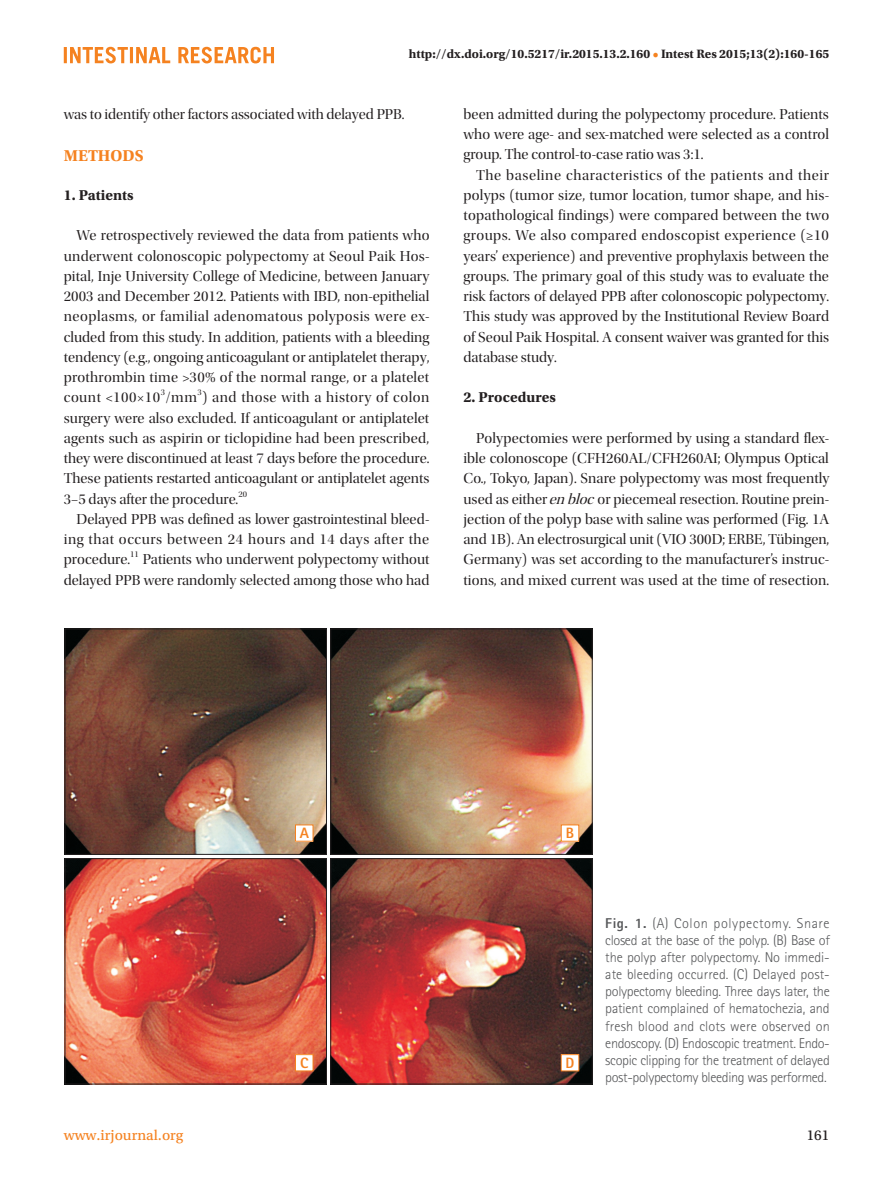
<style>
.page{position:relative;width:893px;height:1191px;background:#fff}
.page>*{position:absolute;margin:0;border:0;box-sizing:border-box;transform-origin:0 0}
.영문-서론{font:700 16.5px "Utopia Std";color:#f58220}
.영문본문{font:15px/20.2px "Utopia Std Disp";color:#231f20;text-align:justify}
.영문-서론1{font:700 15px "Utopia Std";color:#231f20}
.t1{font:15px "Utopia Std Capt";color:#f58220}
.그림-AB{font:800 15px "Rotis Sans Serif Std";color:#f58220}
.본문-페이지번호{font:15px "Utopia Std Capt";color:#231f20}
.영문-그림{font:300 14.25px/17.1px "Rotis Sans Serif Std";letter-spacing:-.025em;color:#57585a;text-align:justify}
.머리말-홀수{font:700 12.75px "Utopia Std";color:#231f20}
.영문본문-2{font:8.7px "Utopia Std Disp";color:#231f20}
.s1{color:#f58220}
.s2{font-style:italic}
.s3{font-weight:800}
</style>
<div class="page">
<svg style="left:64px;top:47px;width:210px;height:16px"></svg>
<img style="left:67px;top:630px;width:258px;height:222px">
<div style="left:65px;top:628px;width:262px;height:226px;border:1px solid #231f20"></div>
<img style="left:67px;top:860px;width:258px;height:222px">
<div style="left:65px;top:858px;width:262px;height:226px;border:1px solid #231f20"></div>
<img style="left:332px;top:860px;width:258px;height:222px">
<div style="left:330px;top:858px;width:262px;height:226px;border:1px solid #231f20"></div>
<img style="left:332px;top:630px;width:258px;height:222px">
<div style="left:330px;top:628px;width:262px;height:226px;border:1px solid #231f20"></div>
<div style="left:561px;top:825px;width:18px;height:16px;background:#fff"></div>
<div style="left:561px;top:824px;width:18px;height:17px;border:1px solid #f58220"></div>
<div style="left:295px;top:825px;width:18px;height:16px;background:#fff"></div>
<div style="left:295px;top:824px;width:18px;height:17px;border:1px solid #f58220"></div>
<div style="left:561px;top:1054px;width:18px;height:17px;background:#fff"></div>
<div style="left:561px;top:1054px;width:18px;height:17px;border:1px solid #f58220"></div>
<div style="left:295px;top:1054px;width:18px;height:17px;background:#fff"></div>
<div style="left:295px;top:1054px;width:18px;height:17px;border:1px solid #f58220"></div>
<p class="머리말-홀수" style="left:409px;top:47px;width:422px">http://dx.doi.org/10.5217/ir.2015.13.2.160 <span class="s1">•</span> Intest Res 2015;13(2):160-165</p>
<p class="영문본문" style="left:64px;top:104px;width:342px">was to identify other factors associated with delayed PPB.</p>
<p class="영문-서론" style="left:64px;top:146px;width:81px">METHODS</p>
<p class="영문-서론1" style="left:64px;top:186px;width:71px">1. Patients</p>
<p class="영문본문" style="left:64px;top:226px;width:367px;text-indent:13px">We retrospectively reviewed the data from patients who underwent colonoscopic polypectomy at Seoul Paik Hos&shy;pital, Inje University College of Medicine, between January 2003 and December 2012. Patients with IBD, non-epithelial neoplasms, or familial adenomatous polyposis were ex&shy;cluded from this study. In addition, patients with a bleeding tendency (e.g., ongoing anticoagulant or antiplatelet therapy, prothrombin time &gt;30% of the normal range, or a platelet count &lt;100×10 /mm ) and those with a history of colon</p>
<p class="영문본문-2" style="left:161px;top:388px;width:6px">3</p>
<p class="영문본문-2" style="left:197px;top:388px;width:6px">3</p>
<p class="영문본문" style="left:64px;top:408px;width:367px">surgery were also excluded. If anticoagulant or antiplatelet agents such as aspirin or ticlopidine had been prescribed, they were discontinued at least 7 days before the procedure.<br>These patients restarted anticoagulant or antiplatelet agents 3−5 days after the procedure.</p>
<p class="영문본문-2" style="left:238px;top:489px;width:10px">20</p>
<p class="영문본문" style="left:64px;top:509px;width:367px;text-indent:13px">Delayed PPB was defined as lower gastrointestinal bleed&shy;ing that occurs between 24 hours and 14 days after the procedure.</p>
<p class="영문본문-2" style="left:130px;top:550px;width:10px">11</p>
<p class="영문본문" style="left:64px;top:550px;width:367px;text-align:right">Patients who underwent polypectomy without<br>delayed PPB were randomly selected among those who had</p>
<p class="영문본문" style="left:463px;top:104px;width:367px">been admitted during the polypectomy procedure. Patients who were age- and sex-matched were selected as a control group. The control-to-case ratio was 3:1.</p>
<p class="영문본문" style="left:463px;top:165px;width:367px;text-indent:13px">The baseline characteristics of the patients and their polyps (tumor size, tumor location, tumor shape, and his&shy;topathological findings) were compared between the two groups. We also compared endoscopist experience (≥10 years’ experience) and preventive prophylaxis between the groups. The primary goal of this study was to evaluate the risk factors of delayed PPB after colonoscopic polypectomy.<br>This study was approved by the Institutional Review Board of Seoul Paik Hospital. A consent waiver was granted for this database study.</p>
<p class="영문-서론1" style="left:463px;top:389px;width:94px">2. Procedures</p>
<p class="영문본문" style="left:463px;top:428px;width:367px;text-indent:13px">Polypectomies were performed by using a standard flex&shy;ible colonoscope (CFH260AL/CFH260AI; Olympus Optical Co., Tokyo, Japan). Snare polypectomy was most frequently used as either <span class="s2">en bloc</span>or piecemeal resection. Routine prein&shy;jection of the polyp base with saline was performed (Fig. 1A and 1B). An electrosurgical unit (VIO 300D; ERBE, Tübingen, Germany) was set according to the manufacturer’s instruc&shy;tions, and mixed current was used at the time of resection.</p>
<p class="그림-AB" style="left:300px;top:823px;width:11px">A</p>
<p class="그림-AB" style="left:566px;top:823px;width:10px">B</p>
<p class="그림-AB" style="left:300px;top:1053px;width:10px">C</p>
<p class="그림-AB" style="left:566px;top:1053px;width:10px">D</p>
<p class="영문-그림" style="left:605px;top:914px;width:226px"><span class="s3">Fig. 1.</span> (A) Colon polypectomy. Snare closed at the base of the polyp. (B) Base of the polyp after polypectomy. No immedi&shy;ate bleeding occurred. (C) Delayed post&shy;polypectomy bleeding. Three days later, the patient complained of hematochezia, and fresh blood and clots were observed on endoscopy. (D) Endoscopic treatment. Endo&shy;scopic clipping for the treatment of delayed post-polypectomy bleeding was performed.</p>
<p class="t1" style="left:64px;top:1126px;width:121px">www.irjournal.org</p>
<p class="본문-페이지번호" style="left:807px;top:1126px;width:24px">161</p>
</div>
